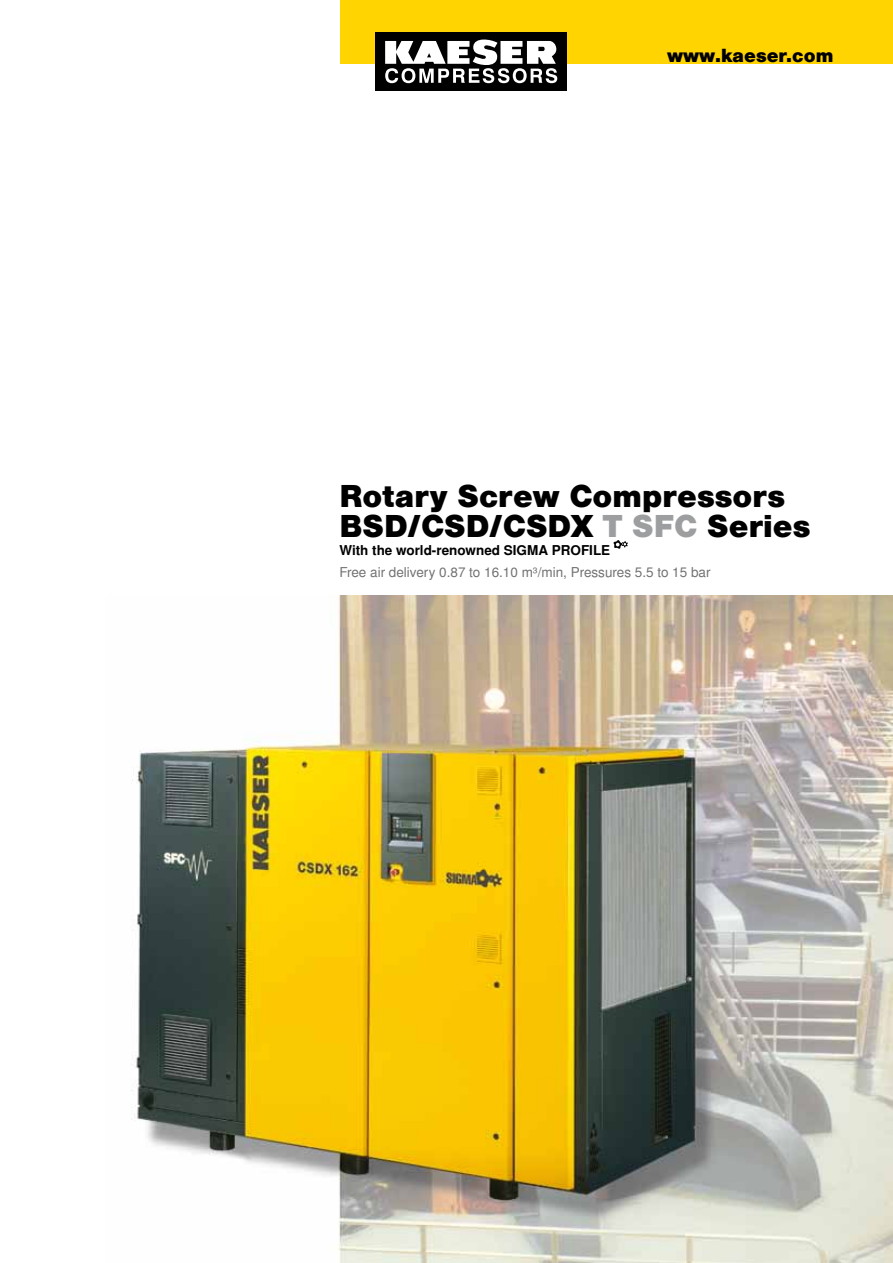
<style>
.page{position:relative;width:893px;height:1263px;background:#fff}
.page>*{position:absolute;margin:0;border:0;box-sizing:border-box;transform-origin:0 0}
.t1{font:900 30px/30px "Nimbus San L";color:#000}
.t2{font:900 18px "Nimbus San L";color:#000}
.t3{font:13.5px "Nimbus San L";color:#707172}
.t4{font:700 13.5px "Nimbus San L";color:#000}
.s1{color:#9c9e9f}
</style>
<div class="page">
<div style="left:340px;top:0;width:553px;height:64px;background:#ffd400"></div>
<img style="left:131px;top:595px;width:762px;height:668px">
<div style="left:375px;top:32px;width:191px;height:58px;background:#000"></div>
<svg style="left:385px;top:39px;width:172px;height:44px"></svg>
<svg style="left:613px;top:540px;width:15px;height:9px"></svg>
<h2 class="t2" style="left:667px;top:45px;width:168px">www.kaeser.com</h2>
<h1 class="t1" style="left:339px;top:481px;width:473px">Rotary Screw Compressors<br>BSD/CSD/CSDX <span class="s1">T SFC</span> Series</h1>
<p class="t4" style="left:339px;top:542px;width:272px">With the world-renowned SIGMA PROFILE</p>
<p class="t3" style="left:339px;top:564px;width:373px">Free air delivery 0.87 to 16.10 m³/min, Pressures 5.5 to 15 bar</p>
</div>
